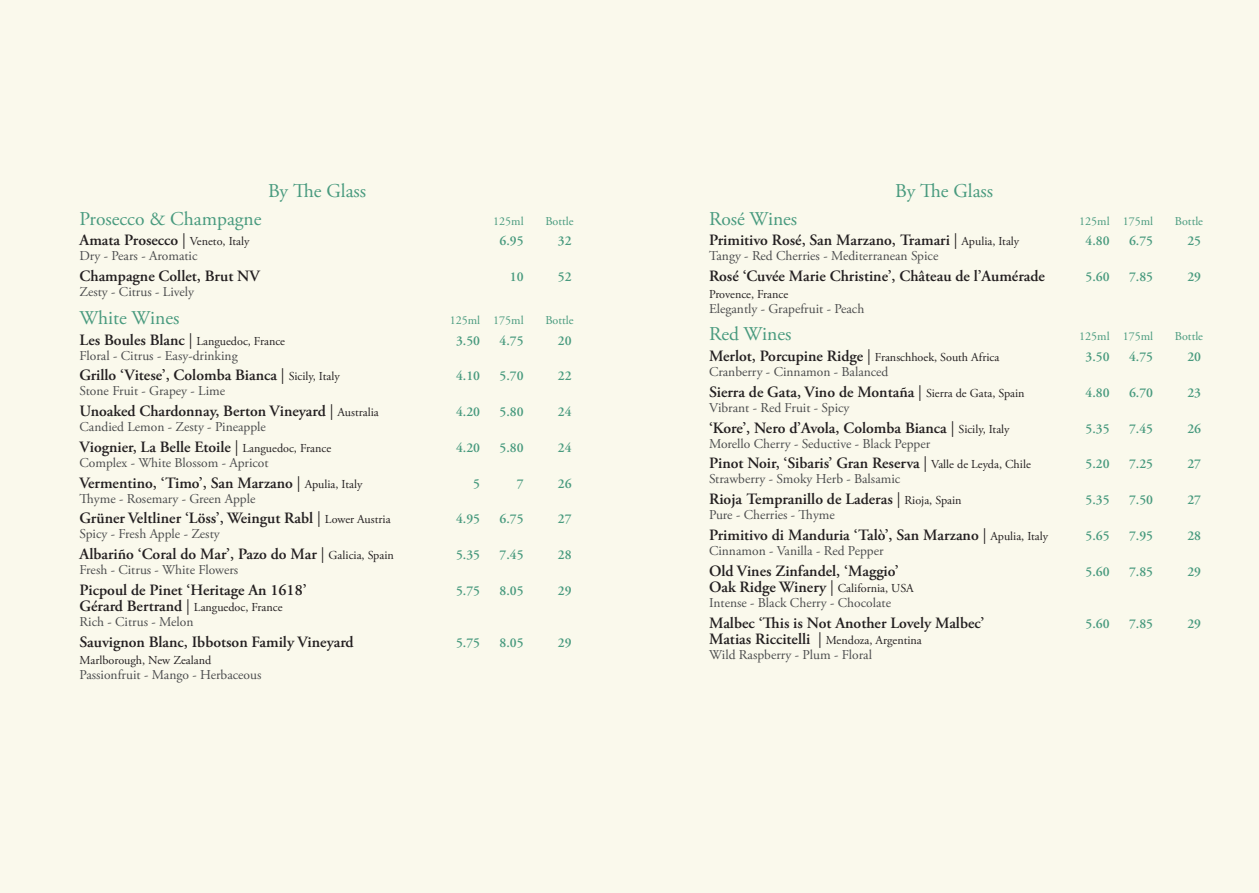
<style>
.page{position:relative;width:1259px;height:893px;background:#fff}
.page>*{position:absolute;margin:0;border:0;box-sizing:border-box;transform-origin:0 0}
.Subhead{font:19.5px "Adobe Garamond Pro";color:#489a7e}
.Wine{font:600 15.75px "Adobe Garamond Pro";color:#231f20}
.Notes{font:13.5px "Adobe Garamond Pro";color:#4b4c4d}
.Wine-2{font:600 13.5px "Adobe Garamond Pro";color:#489a7e}
.Wine-3{font:12.15px "Adobe Garamond Pro";color:#231f20}
.Subhead-2{font:12px "Adobe Garamond Pro";color:#489a7e}
.s1{font-weight:400}
.s2{font-weight:400;font-size:12.15px}
.s3{font-weight:600;font-size:15.75px}
.s4{font-size:15.75px}
</style>
<div class="page">
<div style="left:629px;top:0;width:630px;height:893px;background:#faf9ec"></div>
<div style="left:0;top:0;width:629px;height:893px;background:#faf9ec"></div>
<p class="Subhead" style="left:268px;top:179px;width:99px">By The Glass</p>
<p class="Subhead" style="left:80px;top:207px;width:184px">Prosecco &amp; Champagne</p>
<p class="Subhead-2" style="left:493px;top:214px;width:32px">125ml</p>
<p class="Subhead-2" style="left:545px;top:214px;width:30px">Bottle</p>
<p class="Wine" style="left:80px;top:231px;width:171px">Amata Prosecco <span class="s1">|</span> <span class="s2">Veneto, Italy</span></p>
<p class="Wine-2" style="left:499px;top:233px;width:26px">6.95</p>
<p class="Wine-2" style="left:558px;top:233px;width:15px">32</p>
<p class="Notes" style="left:80px;top:248px;width:119px">Dry - Pears - Aromatic</p>
<p class="Wine" style="left:80px;top:267px;width:182px">Champagne Collet, Brut NV</p>
<p class="Wine-2" style="left:510px;top:269px;width:15px">10</p>
<p class="Wine-2" style="left:558px;top:269px;width:15px">52</p>
<p class="Notes" style="left:80px;top:284px;width:116px">Zesty - Citrus - Lively</p>
<p class="Subhead" style="left:80px;top:306px;width:101px">White Wines</p>
<p class="Subhead-2" style="left:450px;top:313px;width:75px">125ml 175ml</p>
<p class="Subhead-2" style="left:545px;top:313px;width:30px">Bottle</p>
<p class="Wine-3" style="left:80px;top:333px;width:207px"><span class="s3">Les Boules Blanc</span> <span class="s4">|</span> Languedoc, France</p>
<p class="Wine-2" style="left:456px;top:332px;width:26px">3.50</p>
<p class="Wine-2" style="left:499px;top:332px;width:26px">4.75</p>
<p class="Wine-2" style="left:558px;top:332px;width:15px">20</p>
<p class="Notes" style="left:80px;top:347px;width:160px">Floral - Citrus - Easy-drinking</p>
<p class="Wine" style="left:80px;top:366px;width:262px">Grillo ‘Vitese’, Colomba Bianca <span class="s1">|</span> <span class="s2">Sicily, Italy</span></p>
<p class="Wine-2" style="left:456px;top:368px;width:26px">4.10</p>
<p class="Wine-2" style="left:499px;top:368px;width:26px">5.70</p>
<p class="Wine-2" style="left:558px;top:368px;width:15px">22</p>
<p class="Notes" style="left:80px;top:383px;width:147px">Stone Fruit - Grapey - Lime</p>
<p class="Wine" style="left:80px;top:402px;width:301px">Unoaked Chardonnay, Berton Vineyard <span class="s1">|</span> <span class="s2">Australia</span></p>
<p class="Wine-2" style="left:456px;top:404px;width:26px">4.20</p>
<p class="Wine-2" style="left:499px;top:404px;width:26px">5.80</p>
<p class="Wine-2" style="left:558px;top:404px;width:15px">24</p>
<p class="Notes" style="left:80px;top:419px;width:188px">Candied Lemon - Zesty - Pineapple</p>
<p class="Wine" style="left:80px;top:438px;width:253px">Viognier, La Belle Etoile <span class="s1">|</span> <span class="s2">Languedoc, France</span></p>
<p class="Wine-2" style="left:456px;top:440px;width:26px">4.20</p>
<p class="Wine-2" style="left:499px;top:440px;width:26px">5.80</p>
<p class="Wine-2" style="left:558px;top:440px;width:15px">24</p>
<p class="Notes" style="left:80px;top:454px;width:191px">Complex - White Blossom - Apricot</p>
<p class="Wine" style="left:80px;top:473px;width:284px">Vermentino, ‘Timo’, San Marzano <span class="s1">|</span> <span class="s2">Apulia, Italy</span></p>
<p class="Wine-2" style="left:473px;top:475px;width:8px">5</p>
<p class="Wine-2" style="left:517px;top:475px;width:8px">7</p>
<p class="Wine-2" style="left:558px;top:475px;width:15px">26</p>
<p class="Notes" style="left:80px;top:490px;width:177px">Thyme - Rosemary - Green Apple</p>
<p class="Wine" style="left:80px;top:509px;width:312px">Grüner Veltliner ‘Löss’, Weingut Rabl <span class="s1">|</span> <span class="s2">Lower Austria</span></p>
<p class="Wine-2" style="left:456px;top:511px;width:69px">4.95 6.75</p>
<p class="Wine-2" style="left:558px;top:511px;width:15px">27</p>
<p class="Notes" style="left:80px;top:526px;width:142px">Spicy - Fresh Apple - Zesty</p>
<p class="Wine" style="left:80px;top:545px;width:316px">Albariño ‘Coral do Mar’, Pazo do Mar <span class="s1">|</span> <span class="s2">Galicia, Spain</span></p>
<p class="Wine-2" style="left:456px;top:547px;width:26px">5.35</p>
<p class="Wine-2" style="left:499px;top:547px;width:26px">7.45</p>
<p class="Wine-2" style="left:558px;top:547px;width:15px">28</p>
<p class="Notes" style="left:80px;top:562px;width:160px">Fresh - Citrus - White Flowers</p>
<p class="Wine" style="left:80px;top:581px;width:229px">Picpoul de Pinet ‘Heritage An 1618’</p>
<p class="Wine-2" style="left:456px;top:583px;width:26px">5.75</p>
<p class="Wine-2" style="left:499px;top:583px;width:26px">8.05</p>
<p class="Wine-2" style="left:558px;top:583px;width:15px">29</p>
<p class="Wine-3" style="left:80px;top:600px;width:204px"><span class="s3">Gérard Bertrand</span> <span class="s4">|</span> Languedoc, France</p>
<p class="Notes" style="left:80px;top:614px;width:115px">Rich - Citrus - Melon</p>
<p class="Wine" style="left:80px;top:633px;width:275px">Sauvignon Blanc, Ibbotson Family Vineyard</p>
<p class="Wine-2" style="left:456px;top:635px;width:69px">5.75 8.05</p>
<p class="Wine-2" style="left:558px;top:635px;width:15px">29</p>
<p class="Wine-3" style="left:80px;top:652px;width:133px">Marlborough, New Zealand</p>
<p class="Notes" style="left:80px;top:666px;width:183px">Passionfruit - Mango - Herbaceous</p>
<p class="Subhead" style="left:895px;top:179px;width:99px">By The Glass</p>
<p class="Subhead" style="left:709px;top:207px;width:90px">Rosé Wines</p>
<p class="Subhead-2" style="left:1079px;top:214px;width:75px">125ml 175ml</p>
<p class="Subhead-2" style="left:1175px;top:214px;width:30px">Bottle</p>
<p class="Wine" style="left:709px;top:231px;width:312px">Primitivo Rosé, San Marzano, Tramari <span class="s1">|</span> <span class="s2">Apulia, Italy</span></p>
<p class="Wine-2" style="left:1085px;top:233px;width:26px">4.80</p>
<p class="Wine-2" style="left:1129px;top:233px;width:26px">6.75</p>
<p class="Wine-2" style="left:1187px;top:233px;width:15px">25</p>
<p class="Notes" style="left:709px;top:248px;width:231px">Tangy - Red Cherries - Mediterranean Spice</p>
<p class="Wine" style="left:709px;top:267px;width:337px">Rosé ‘Cuvée Marie Christine’, Château de l’Aumérade</p>
<p class="Wine-2" style="left:1085px;top:269px;width:26px">5.60</p>
<p class="Wine-2" style="left:1129px;top:269px;width:26px">7.85</p>
<p class="Wine-2" style="left:1187px;top:269px;width:15px">29</p>
<p class="Wine-3" style="left:709px;top:286px;width:81px">Provence, France</p>
<p class="Notes" style="left:709px;top:300px;width:157px">Elegantly - Grapefruit - Peach</p>
<p class="Subhead" style="left:709px;top:322px;width:84px">Red Wines</p>
<p class="Subhead-2" style="left:1079px;top:329px;width:75px">125ml 175ml</p>
<p class="Subhead-2" style="left:1175px;top:329px;width:30px">Bottle</p>
<p class="Wine-3" style="left:709px;top:350px;width:292px"><span class="s3">Merlot, Porcupine Ridge</span> <span class="s4">|</span> Franschhoek, South Africa</p>
<p class="Wine-2" style="left:1085px;top:349px;width:26px">3.50</p>
<p class="Wine-2" style="left:1129px;top:349px;width:26px">4.75</p>
<p class="Wine-2" style="left:1187px;top:349px;width:15px">20</p>
<p class="Notes" style="left:709px;top:364px;width:181px">Cranberry - Cinnamon - Balanced</p>
<p class="Wine" style="left:709px;top:383px;width:317px">Sierra de Gata, Vino de Montaña <span class="s1">|</span> <span class="s2">Sierra de Gata, Spain</span></p>
<p class="Wine-2" style="left:1085px;top:385px;width:26px">4.80</p>
<p class="Wine-2" style="left:1129px;top:385px;width:26px">6.70</p>
<p class="Wine-2" style="left:1187px;top:385px;width:15px">23</p>
<p class="Notes" style="left:709px;top:399px;width:142px">Vibrant - Red Fruit - Spicy</p>
<p class="Wine" style="left:709px;top:418px;width:302px">‘Kore’, Nero d’Avola, Colomba Bianca <span class="s1">|</span> <span class="s2">Sicily, Italy</span></p>
<p class="Wine-2" style="left:1085px;top:420px;width:26px">5.35</p>
<p class="Wine-2" style="left:1129px;top:420px;width:26px">7.45</p>
<p class="Wine-2" style="left:1187px;top:420px;width:15px">26</p>
<p class="Notes" style="left:709px;top:435px;width:223px">Morello Cherry - Seductive - Black Pepper</p>
<p class="Wine" style="left:709px;top:454px;width:323px">Pinot Noir, ‘Sibaris’ Gran Reserva <span class="s1">|</span> <span class="s2">Valle de Leyda, Chile</span></p>
<p class="Wine-2" style="left:1085px;top:456px;width:26px">5.20</p>
<p class="Wine-2" style="left:1129px;top:456px;width:26px">7.25</p>
<p class="Wine-2" style="left:1187px;top:456px;width:15px">27</p>
<p class="Notes" style="left:709px;top:471px;width:193px">Strawberry - Smoky Herb - Balsamic</p>
<p class="Wine" style="left:709px;top:490px;width:254px">Rioja Tempranillo de Laderas <span class="s1">|</span> <span class="s2">Rioja, Spain</span></p>
<p class="Wine-2" style="left:1085px;top:492px;width:26px">5.35</p>
<p class="Wine-2" style="left:1129px;top:492px;width:26px">7.50</p>
<p class="Wine-2" style="left:1187px;top:492px;width:15px">27</p>
<p class="Notes" style="left:709px;top:507px;width:127px">Pure - Cherries - Thyme</p>
<p class="Wine" style="left:709px;top:526px;width:340px">Primitivo di Manduria ‘Talò’, San Marzano <span class="s1">|</span> <span class="s2">Apulia, Italy</span></p>
<p class="Wine-2" style="left:1085px;top:528px;width:26px">5.65</p>
<p class="Wine-2" style="left:1129px;top:528px;width:26px">7.95</p>
<p class="Wine-2" style="left:1187px;top:528px;width:15px">28</p>
<p class="Notes" style="left:709px;top:542px;width:176px">Cinnamon - Vanilla - Red Pepper</p>
<p class="Wine" style="left:709px;top:561px;width:191px">Old Vines Zinfandel, ‘Maggio’</p>
<p class="Wine-2" style="left:1085px;top:563px;width:26px">5.60</p>
<p class="Wine-2" style="left:1129px;top:563px;width:26px">7.85</p>
<p class="Wine-2" style="left:1187px;top:563px;width:15px">29</p>
<p class="Wine" style="left:709px;top:578px;width:206px">Oak Ridge Winery <span class="s1">|</span> <span class="s2">California, USA</span></p>
<p class="Notes" style="left:709px;top:595px;width:183px">Intense - Black Cherry - Chocolate</p>
<p class="Wine" style="left:709px;top:614px;width:277px">Malbec ‘This is Not Another Lovely Malbec’</p>
<p class="Wine-2" style="left:1085px;top:616px;width:26px">5.60</p>
<p class="Wine-2" style="left:1129px;top:616px;width:26px">7.85</p>
<p class="Wine-2" style="left:1187px;top:616px;width:15px">29</p>
<p class="Wine-3" style="left:709px;top:633px;width:214px"><span class="s3">Matias Riccitelli</span> <span class="s4">|</span> Mendoza, Argentina</p>
<p class="Notes" style="left:709px;top:647px;width:164px">Wild Raspberry - Plum - Floral</p>
</div>
